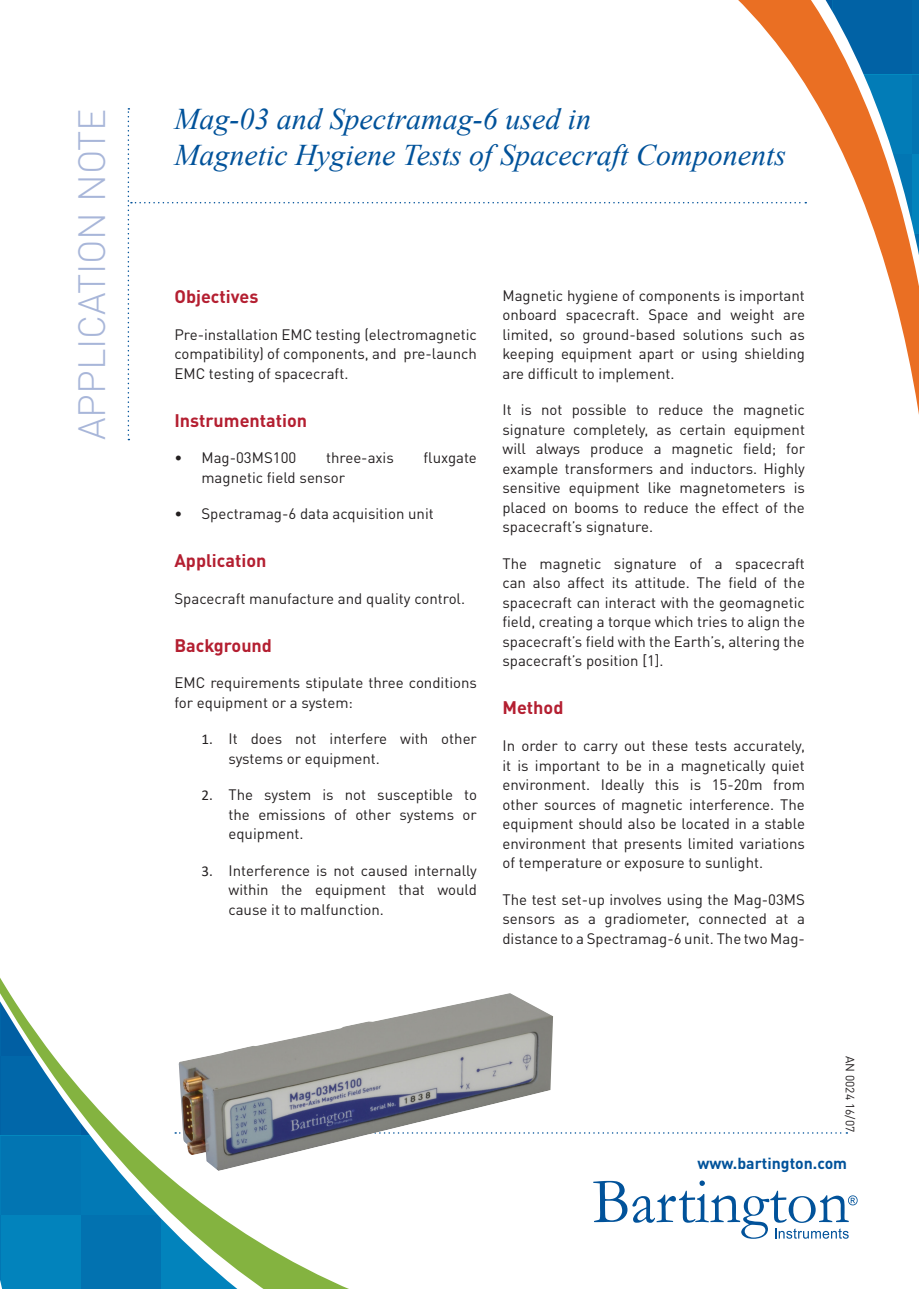
<style>
.page{position:relative;width:919px;height:1289px;background:#fff}
.page>*{position:absolute;margin:0;border:0;box-sizing:border-box;transform-origin:0 0}
.t1{font:300 37.5px "DINOT";color:#a8b6d9}
.t2{font:italic 30px "Times New Roman";color:#01529a}
.subhead{font:700 18px "DINOT";color:#b41f31}
.t3{font:700 15.75px "DINOT";color:#01529a}
.body_text{font:15px/19.5px "DINOT";color:#231f20;text-align:justify}
.document_reference_n{font:12px "DINOT";color:#231f20}
.s1{font-family:"Calibri"}
</style>
<div class="page">
<svg style="left:45px;top:1045px;width:752px;height:243px"></svg>
<svg style="left:0;top:978px;width:45px;height:310px;background:#2a89b5"></svg>
<svg style="left:738px;top:0;width:180px;height:409px"></svg>
<svg style="left:593px;top:1180px;width:264px;height:58px"></svg>
<svg style="left:175px;top:1132px;width:672px;height:1px"></svg>
<svg style="left:128px;top:108px;width:678px;height:332px"></svg>
<img style="left:178px;top:993px;width:375px;height:177px">
<p class="t1" style="left:69px;top:440px;width:333px;rotate:-90deg">APPLICATION NOTE</p>
<p class="t2" style="left:174px;top:98px;width:418px">Mag-03 and Spectramag-6 used in</p>
<p class="t2" style="left:174px;top:134px;width:613px">Magnetic Hygiene Tests of Spacecraft Components</p>
<p class="body_text" style="left:502px;top:285px;width:304px">Magnetic hygiene of components is important onboard spacecraft. Space and weight are limited, so ground-based solutions such as keeping equipment apart or using shielding are difficult to implement.</p>
<p class="body_text" style="left:502px;top:400px;width:304px">It is not possible to reduce the magnetic signature completely, as certain equipment will always produce a magnetic field; for example transformers and inductors. Highly sensitive equipment like magnetometers is placed on booms to reduce the effect of the spacecraft’s signature.</p>
<p class="body_text" style="left:502px;top:553px;width:304px">The magnetic signature of a spacecraft can also affect its attitude. The field of the spacecraft can interact with the geomagnetic field, creating a torque which tries to align the spacecraft’s field with the Earth’s, altering the spacecraft’s position [1].</p>
<p class="subhead" style="left:502px;top:696px;width:62px">Method</p>
<p class="body_text" style="left:502px;top:735px;width:304px">In order to carry out these tests accurately, it is important to be in a magnetically quiet environment. Ideally this is 15-20m from other sources of magnetic interference. The equipment should also be located in a stable environment that presents limited variations of temperature or exposure to sunlight.</p>
<p class="body_text" style="left:502px;top:889px;width:304px">The test set-up involves using the Mag-03MS sensors as a gradiometer, connected at a distance to a Spectramag-6 unit. The two Mag-</p>
<p class="subhead" style="left:174px;top:285px;width:85px">Objectives</p>
<p class="body_text" style="left:174px;top:324px;width:304px">Pre-installation EMC testing (electromagnetic compatibility) of components, and pre-launch EMC testing of spacecraft.</p>
<p class="subhead" style="left:174px;top:408px;width:134px">Instrumentation</p>
<p class="body_text" style="left:174px;top:447px;width:123px">• Mag-03MS100</p>
<p class="body_text" style="left:326px;top:447px;width:69px">three-axis</p>
<p class="body_text" style="left:423px;top:447px;width:55px">fluxgate</p>
<p class="body_text" style="left:201px;top:467px;width:145px">magnetic field sensor</p>
<p class="body_text" style="left:174px;top:504px;width:261px">• Spectramag-6 data acquisition unit</p>
<p class="subhead" style="left:174px;top:549px;width:93px">Application</p>
<p class="body_text" style="left:174px;top:588px;width:292px">Spacecraft manufacture and quality control.</p>
<p class="subhead" style="left:174px;top:633px;width:99px">Background</p>
<p class="body_text" style="left:174px;top:673px;width:304px">EMC requirements stipulate three conditions for equipment or a system:</p>
<p class="body_text" style="left:228px;top:729px;width:250px;text-indent:-27px"><span class="s1">1.</span> It does not interfere with other systems or equipment.</p>
<p class="body_text" style="left:228px;top:785px;width:250px;text-indent:-27px"><span class="s1">2.</span> The system is not susceptible to the emissions of other systems or equipment.</p>
<p class="body_text" style="left:228px;top:860px;width:250px;text-indent:-27px"><span class="s1">3.</span> Interference is not caused internally within the equipment that would cause it to malfunction.</p>
<p class="document_reference_n" style="left:857px;top:1055px;width:78px;rotate:90deg">AN 0024 16/07</p>
<p class="t3" style="left:697px;top:1153px;width:151px">www.bartington.com</p>
</div>
